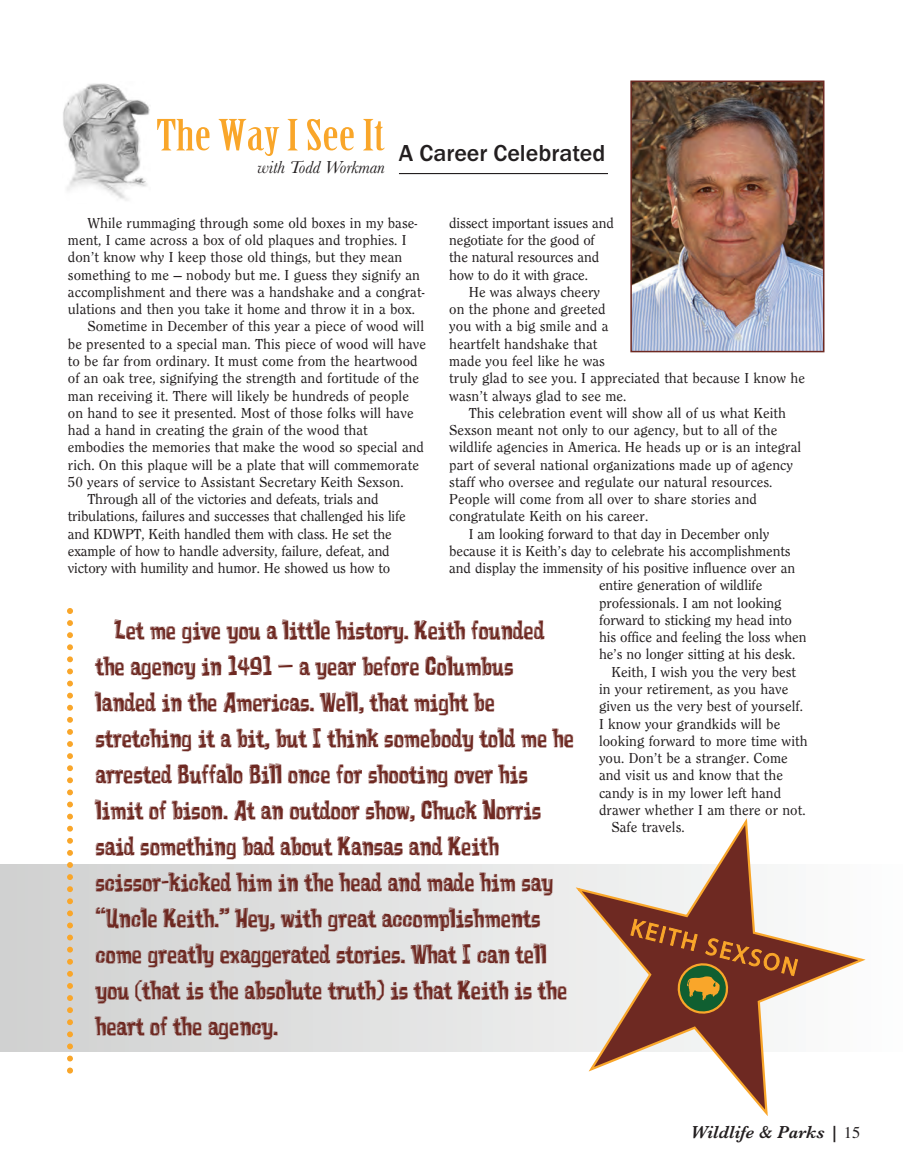
<style>
.page{position:relative;width:903px;height:1173px;background:#fff}
.page>*{position:absolute;margin:0;border:0;box-sizing:border-box;transform-origin:0 0}
.t1{font:42px "Birch Std";color:#f9a62a;scale:1.43 1}
.t2{font:500 24px "Franklin Gothic";color:#231f20}
.t3{font:21px/36px "Vademecum";color:#6e2922}
.t4{font:italic 600 18px "Baskerville";color:#231f20}
.t5{font:italic 18px "Baskerville";color:#231f20}
.t6{font:15px "Clearface Regular DTC";letter-spacing:.005em;color:#231f20}
.s1{font-family:"Times";font-weight:400;font-style:normal;font-size:16.5px}
</style>
<div class="page">
<svg style="left:0;top:864px;width:572px;height:187px;background:#dddedd"></svg>
<img style="left:63px;top:83px;width:87px;height:118px">
<hr style="left:399px;top:173px;width:208px;height:1px;background:#231f20">
<img style="left:633px;top:83px;width:188px;height:266px">
<div style="left:630px;top:80px;width:194px;height:272px;border:2px solid #6e2922"></div>
<svg style="left:67px;top:608px;width:6px;height:465px"></svg>
<svg style="left:572px;top:818px;width:294px;height:298px"></svg>
<svg style="left:630px;top:918px;width:168px;height:96px;background:#8d593f"></svg>
<p class="t1" style="left:156px;top:111px;width:161px">The Way I See It</p>
<p class="t5" style="left:257px;top:156px;width:129px">with Todd Workman</p>
<p class="t2" style="left:399px;top:145px;width:208px">A Career Celebrated</p>
<p class="t6" style="left:87px;top:217px;width:331px">While rummaging through some old boxes in my base-</p>
<p class="t6" style="left:68px;top:234px;width:340px">ment, I came across a box of old plaques and trophies. I</p>
<p class="t6" style="left:68px;top:252px;width:336px">don’t know why I keep those old things, but they mean</p>
<p class="t6" style="left:68px;top:269px;width:353px">something to me — nobody but me. I guess they signify an</p>
<p class="t6" style="left:68px;top:286px;width:358px">accomplishment and there was a handshake and a congrat-</p>
<p class="t6" style="left:68px;top:303px;width:348px">ulations and then you take it home and throw it in a box.</p>
<p class="t6" style="left:87px;top:321px;width:338px">Sometime in December of this year a piece of wood will</p>
<p class="t6" style="left:68px;top:338px;width:359px">be presented to a special man. This piece of wood will have</p>
<p class="t6" style="left:68px;top:355px;width:351px">to be far from ordinary. It must come from the heartwood</p>
<p class="t6" style="left:68px;top:372px;width:352px">of an oak tree, signifying the strength and fortitude of the</p>
<p class="t6" style="left:68px;top:390px;width:342px">man receiving it. There will likely be hundreds of people</p>
<p class="t6" style="left:68px;top:407px;width:347px">on hand to see it presented. Most of those folks will have</p>
<p class="t6" style="left:68px;top:424px;width:301px">had a hand in creating the grain of the wood that</p>
<p class="t6" style="left:68px;top:441px;width:357px">embodies the memories that make the wood so special and</p>
<p class="t6" style="left:68px;top:459px;width:352px">rich. On this plaque will be a plate that will commemorate</p>
<p class="t6" style="left:68px;top:476px;width:337px">50 years of service to Assistant Secretary Keith Sexson.</p>
<p class="t6" style="left:87px;top:493px;width:292px">Through all of the victories and defeats, trials and</p>
<p class="t6" style="left:68px;top:510px;width:339px">tribulations, failures and successes that challenged his life</p>
<p class="t6" style="left:68px;top:528px;width:325px">and KDWPT, Keith handled them with class. He set the</p>
<p class="t6" style="left:68px;top:545px;width:323px">example of how to handle adversity, failure, defeat, and</p>
<p class="t6" style="left:68px;top:562px;width:323px">victory with humility and humor. He showed us how to</p>
<p class="t6" style="left:449px;top:217px;width:166px">dissect important issues and</p>
<p class="t6" style="left:449px;top:234px;width:147px">negotiate for the good of</p>
<p class="t6" style="left:449px;top:252px;width:151px">the natural resources and</p>
<p class="t6" style="left:449px;top:269px;width:140px">how to do it with grace.</p>
<p class="t6" style="left:468px;top:286px;width:133px">He was always cheery</p>
<p class="t6" style="left:449px;top:303px;width:158px">on the phone and greeted</p>
<p class="t6" style="left:449px;top:321px;width:161px">you with a big smile and a</p>
<p class="t6" style="left:449px;top:338px;width:149px">heartfelt handshake that</p>
<p class="t6" style="left:449px;top:355px;width:157px">made you feel like he was</p>
<p class="t6" style="left:449px;top:372px;width:357px">truly glad to see you. I appreciated that because I know he</p>
<p class="t6" style="left:449px;top:390px;width:179px">wasn’t always glad to see me.</p>
<p class="t6" style="left:468px;top:407px;width:318px">This celebration event will show all of us what Keith</p>
<p class="t6" style="left:449px;top:424px;width:329px">Sexson meant not only to our agency, but to all of the</p>
<p class="t6" style="left:449px;top:441px;width:353px">wildlife agencies in America. He heads up or is an integral</p>
<p class="t6" style="left:449px;top:459px;width:345px">part of several national organizations made up of agency</p>
<p class="t6" style="left:449px;top:476px;width:324px">staff who oversee and regulate our natural resources.</p>
<p class="t6" style="left:449px;top:493px;width:309px">People will come from all over to share stories and</p>
<p class="t6" style="left:449px;top:510px;width:200px">congratulate Keith on his career.</p>
<p class="t6" style="left:468px;top:528px;width:302px">I am looking forward to that day in December only</p>
<p class="t6" style="left:449px;top:545px;width:343px">because it is Keith’s day to celebrate his accomplishments</p>
<p class="t6" style="left:449px;top:562px;width:347px">and display the immensity of his positive influence over an</p>
<p class="t6" style="left:598px;top:579px;width:165px">entire generation of wildlife</p>
<p class="t6" style="left:598px;top:597px;width:184px">professionals. I am not looking</p>
<p class="t6" style="left:598px;top:614px;width:194px">forward to sticking my head into</p>
<p class="t6" style="left:598px;top:631px;width:209px">his office and feeling the loss when</p>
<p class="t6" style="left:598px;top:648px;width:198px">he’s no longer sitting at his desk.</p>
<p class="t6" style="left:611px;top:666px;width:186px">Keith, I wish you the very best</p>
<p class="t6" style="left:598px;top:683px;width:191px">in your retirement, as you have</p>
<p class="t6" style="left:598px;top:700px;width:205px">given us the very best of yourself.</p>
<p class="t6" style="left:598px;top:717px;width:183px">I know your grandkids will be</p>
<p class="t6" style="left:598px;top:735px;width:210px">looking forward to more time with</p>
<p class="t6" style="left:598px;top:752px;width:190px">you. Don’t be a stranger. Come</p>
<p class="t6" style="left:598px;top:769px;width:185px">and visit us and know that the</p>
<p class="t6" style="left:598px;top:786px;width:183px">candy is in my lower left hand</p>
<p class="t6" style="left:598px;top:804px;width:208px">drawer whether I am there or not.</p>
<p class="t6" style="left:611px;top:821px;width:75px">Safe travels.</p>
<p class="t3" style="left:95px;top:613px;width:480px;text-indent:20px">Let me give you a little history. Keith founded the agency in 1491 — a year before Columbus landed in the Americas. Well, that might be stretching it a bit, but I think somebody told me he arrested Buffalo Bill once for shooting over his limit of bison. At an outdoor show, Chuck Norris said something bad about Kansas and Keith scissor-kicked him in the head and made him say “Uncle Keith.” Hey, with great accomplishments come greatly exaggerated stories. What I can tell you (that is the absolute truth) is that Keith is the heart of the agency.</p>
<p class="t4" style="left:690px;top:1121px;width:171px">Wildlife &amp; Parks | <span class="s1">15</span></p>
</div>
